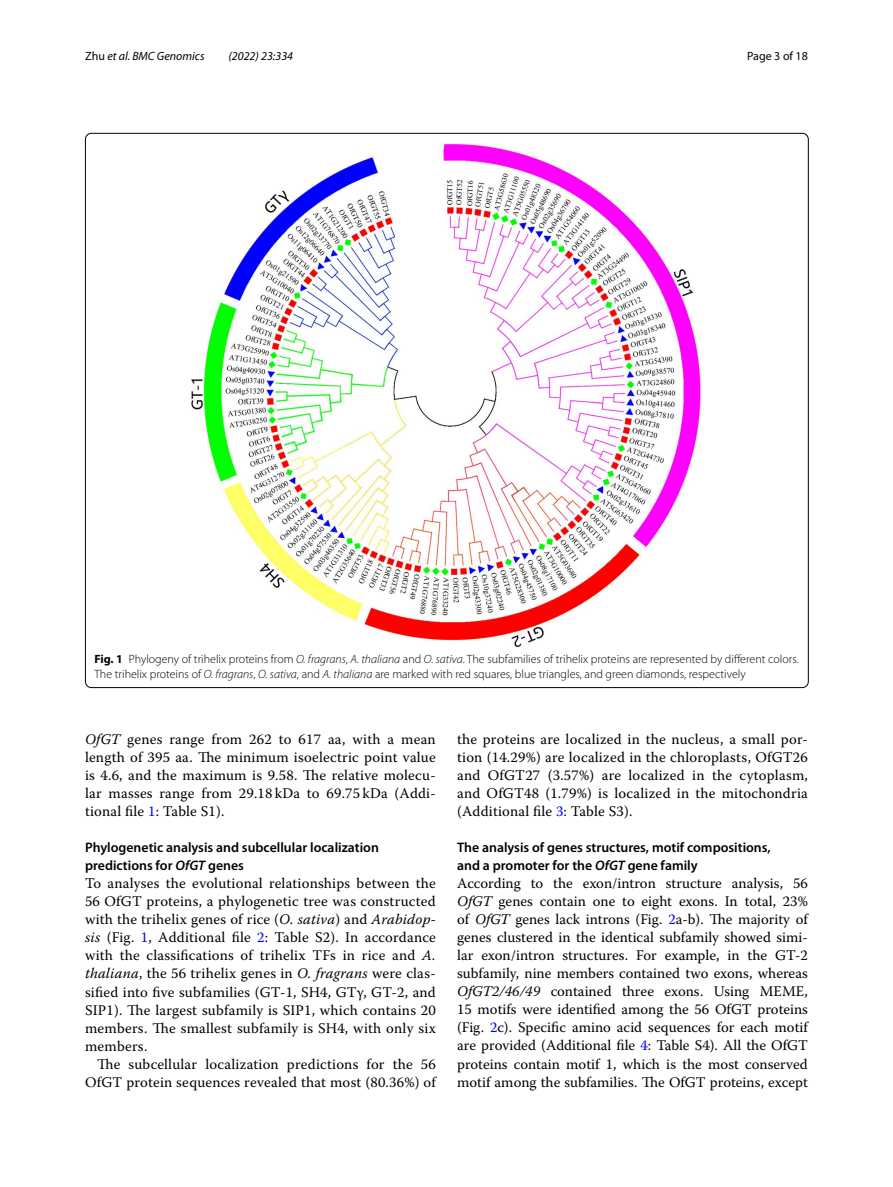
<style>
.page{position:relative;width:893px;height:1187px;background:#fff}
.page>*{position:absolute;margin:0;border:0;box-sizing:border-box;transform-origin:0 0}
.t1{font:14.7px/18px "Warnock Pro";letter-spacing:.015em;color:#000;text-align:justify}
.t2{font:600 13.8px/18px "Myriad Pro";color:#000}
.t3{font:300 12px/15px "Myriad Pro";color:#000}
.t4{font:italic 12px "Myriad Pro";color:#000}
.t5{font:12px "Myriad Pro";color:#000}
.s1{font-style:normal}
.s2{font-weight:700}
.s3{font-style:italic}
.s4{color:#00f}
</style>
<div class="page">
<img style="left:192px;top:142px;width:509px;height:505px">
<p class="t4" style="left:85px;top:48px;width:121px"><span class="s1">Zhu</span> et al. BMC Genomics</p>
<p class="t4" style="left:228px;top:48px;width:66px">(2022) 23:334</p>
<p class="t5" style="left:747px;top:48px;width:62px">Page 3 of 18</p>
<p class="t3" style="left:94px;top:651px;width:706px"><span class="s2">Fig. 1</span> Phylogeny of trihelix proteins from <span class="s3">O. fragrans</span>, <span class="s3">A. thaliana</span> and <span class="s3">O. sativa</span>. The subfamilies of trihelix proteins are represented by different colors.<br>The trihelix proteins of <span class="s3">O. fragrans</span>, <span class="s3">O. sativa</span>, and <span class="s3">A. thaliana</span> are marked with red squares, blue triangles, and green diamonds, respectively</p>
<p class="t1" style="left:85px;top:730px;width:352px"><span class="s3">OfGT</span> genes range from 262 to 617 aa, with a mean length of 395 aa. The minimum isoelectric point value is 4.6, and the maximum is 9.58. The relative molecu&shy;lar masses range from 29.18 kDa to 69.75 kDa (Addi&shy;tional file <span class="s4">1</span>: Table S1).</p>
<p class="t2" style="left:85px;top:838px;width:295px">Phylogenetic analysis and subcellular localization predictions for <span class="s3">OfGT</span> genes</p>
<p class="t1" style="left:85px;top:874px;width:352px">To analyses the evolutional relationships between the 56 OfGT proteins, a phylogenetic tree was constructed with the trihelix genes of rice (<span class="s3">O. sativa</span>) and <span class="s3">Arabidop&shy;sis</span> (Fig. <span class="s4">1</span>, Additional file <span class="s4">2</span>: Table S2). In accordance with the classifications of trihelix TFs in rice and <span class="s3">A. thaliana</span>, the 56 trihelix genes in <span class="s3">O. fragrans</span> were clas&shy;sified into five subfamilies (GT-1, SH4, GTγ, GT-2, and SIP1). The largest subfamily is SIP1, which contains 20 members. The smallest subfamily is SH4, with only six members.</p>
<p class="t1" style="left:85px;top:1054px;width:352px;text-align:right">The subcellular localization predictions for the 56<br>OfGT protein sequences revealed that most (80.36%) of</p>
<p class="t1" style="left:457px;top:730px;width:352px">the proteins are localized in the nucleus, a small por&shy;tion (14.29%) are localized in the chloroplasts, OfGT26 and OfGT27 (3.57%) are localized in the cytoplasm, and OfGT48 (1.79%) is localized in the mitochondria (Additional file <span class="s4">3</span>: Table S3).</p>
<p class="t2" style="left:457px;top:838px;width:315px">The analysis of genes structures, motif compositions, and a promoter for the <span class="s3">OfGT</span> gene family</p>
<p class="t1" style="left:457px;top:874px;width:352px">According to the exon/intron structure analysis, 56<br><span class="s3">OfGT</span> genes contain one to eight exons. In total, 23% of <span class="s3">OfGT</span> genes lack introns (Fig. <span class="s4">2</span>a-b). The majority of genes clustered in the identical subfamily showed simi&shy;lar exon/intron structures. For example, in the GT-2 subfamily, nine members contained two exons, whereas <span class="s3">OfGT2/46/49</span> contained three exons. Using MEME, 15 motifs were identified among the 56 OfGT proteins (Fig. <span class="s4">2</span>c). Specific amino acid sequences for each motif are provided (Additional file <span class="s4">4</span>: Table S4). All the OfGT proteins contain motif 1, which is the most conserved motif among the subfamilies. The OfGT proteins, except</p>
</div>
